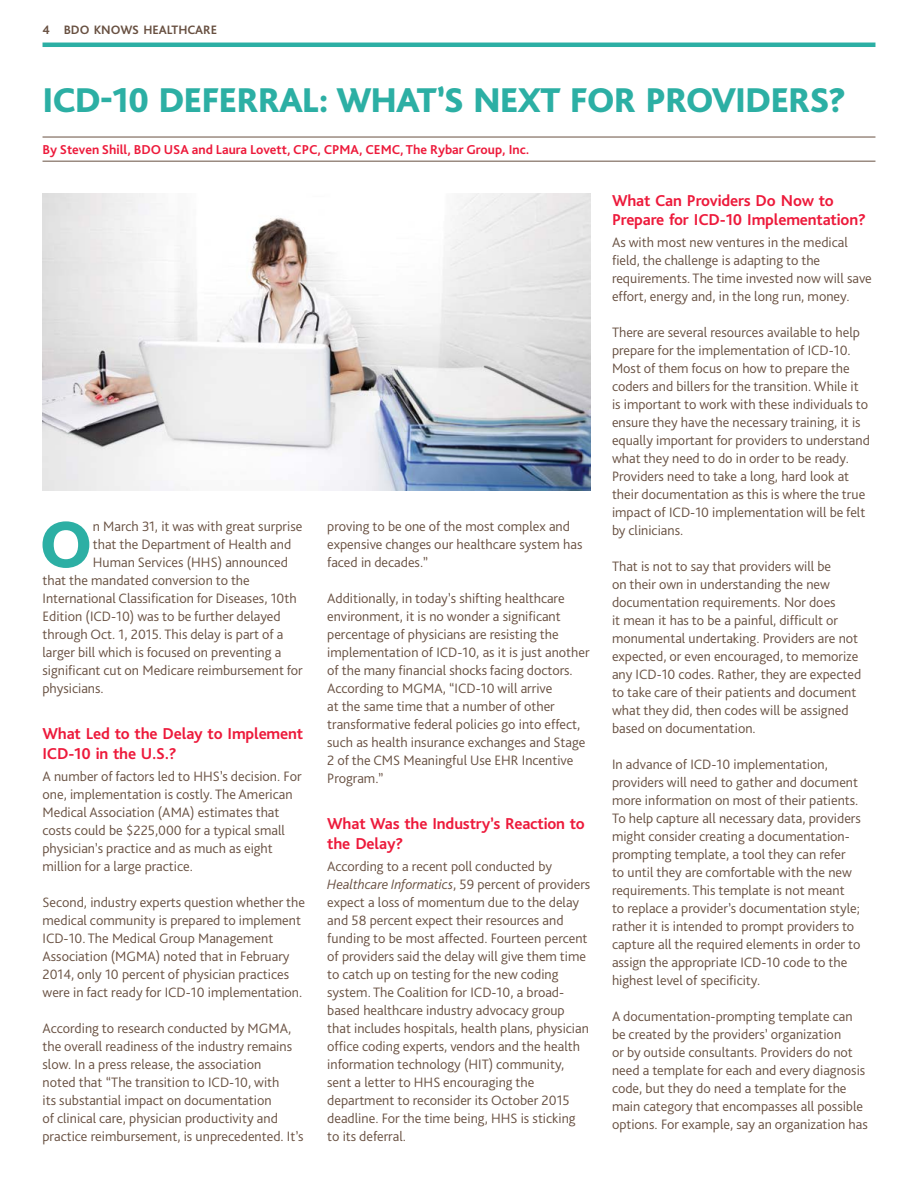
<style>
.page{position:relative;width:918px;height:1188px;background:#fff}
.page>*{position:absolute;margin:0;border:0;box-sizing:border-box;transform-origin:0 0}
.t1{font:800 68.85px "Bliss Pro";color:#2cafa4}
.t2{font:800 36px "Bliss Pro";letter-spacing:-.03em;color:#2cafa4}
.t3{font:700 16.5px/19.5px "Bliss Pro";letter-spacing:-.01em;color:#ed1a3b}
.t4{font:300 14.25px/18px "Bliss Pro";color:#685041}
.t5{font:700 13.5px "Bliss Pro";color:#ed1a3b}
.t6{font:700 12.75px "Bliss Pro";letter-spacing:-.005em;color:#685041}
.s1{font-style:italic}
</style>
<div class="page">
<hr style="left:43px;top:43px;width:832px;height:4px;background:#2cafa4">
<hr style="left:43px;top:137px;width:832px;height:1px;background:#685041">
<hr style="left:43px;top:161px;width:832px;height:1px;background:#685041">
<img style="left:43px;top:193px;width:548px;height:298px">
<p class="t6" style="left:43px;top:22px;width:176px">4 BDO KNOWS HEALTHCARE</p>
<h2 class="t2" style="left:43px;top:78px;width:806px">ICD-10 DEFERRAL: WHAT’S NEXT FOR PROVIDERS?</h2>
<p class="t5" style="left:43px;top:142px;width:488px">By Steven Shill, BDO USA and Laura Lovett, CPC, CPMA, CEMC, The Rybar Group, Inc.</p>
<h1 class="t1" style="left:39px;top:502px;width:55px">O</h1>
<p class="t4" style="left:93px;top:517px;width:211px">n March 31, it was with great surprise</p>
<p class="t4" style="left:93px;top:535px;width:200px">that the Department of Health and</p>
<p class="t4" style="left:93px;top:553px;width:197px">Human Services (HHS) announced</p>
<p class="t4" style="left:43px;top:571px;width:209px">that the mandated conversion to the</p>
<p class="t4" style="left:43px;top:589px;width:256px">International Classification for Diseases, 10th</p>
<p class="t4" style="left:43px;top:607px;width:240px">Edition (ICD-10) was to be further delayed</p>
<p class="t4" style="left:43px;top:625px;width:242px">through Oct. 1, 2015. This delay is part of a</p>
<p class="t4" style="left:43px;top:643px;width:240px">larger bill which is focused on preventing a</p>
<p class="t4" style="left:43px;top:661px;width:262px">significant cut on Medicare reimbursement for</p>
<p class="t4" style="left:43px;top:679px;width:63px">physicians.</p>
<p class="t3" style="left:43px;top:724px;width:262px">What Led to the Delay to Implement<br>ICD-10 in the U.S.?</p>
<p class="t4" style="left:43px;top:767px;width:261px">A number of factors led to HHS’s decision. For one, implementation is costly. The American Medical Association (AMA) estimates that costs could be $225,000 for a typical small physician’s practice and as much as eight million for a large practice.</p>
<p class="t4" style="left:43px;top:893px;width:264px">Second, industry experts question whether the medical community is prepared to implement ICD-10. The Medical Group Management Association (MGMA) noted that in February 2014, only 10 percent of physician practices were in fact ready for ICD-10 implementation.</p>
<p class="t4" style="left:43px;top:1019px;width:263px">According to research conducted by MGMA, the overall readiness of the industry remains slow. In a press release, the association<br>noted that “The transition to ICD-10, with<br>its substantial impact on documentation<br>of clinical care, physician productivity and practice reimbursement, is unprecedented. It’s</p>
<p class="t4" style="left:327px;top:517px;width:257px">proving to be one of the most complex and expensive changes our healthcare system has faced in decades.”</p>
<p class="t4" style="left:327px;top:589px;width:264px">Additionally, in today’s shifting healthcare environment, it is no wonder a significant percentage of physicians are resisting the implementation of ICD-10, as it is just another of the many financial shocks facing doctors.<br>According to MGMA, “ICD-10 will arrive<br>at the same time that a number of other transformative federal policies go into effect, such as health insurance exchanges and Stage 2 of the CMS Meaningful Use EHR Incentive Program.”</p>
<p class="t3" style="left:327px;top:814px;width:259px">What Was the Industry’s Reaction to the Delay?</p>
<p class="t4" style="left:327px;top:857px;width:264px">According to a recent poll conducted by <span class="s1">Healthcare Informatics</span>, 59 percent of providers expect a loss of momentum due to the delay and 58 percent expect their resources and funding to be most affected. Fourteen percent of providers said the delay will give them time to catch up on testing for the new coding system. The Coalition for ICD-10, a broad&shy;based healthcare industry advocacy group that includes hospitals, health plans, physician office coding experts, vendors and the health information technology (HIT) community, sent a letter to HHS encouraging the department to reconsider its October 2015 deadline. For the time being, HHS is sticking to its deferral.</p>
<p class="t3" style="left:612px;top:190px;width:255px">What Can Providers Do Now to<br>Prepare for ICD-10 Implementation?</p>
<p class="t4" style="left:612px;top:233px;width:261px">As with most new ventures in the medical field, the challenge is adapting to the requirements. The time invested now will save effort, energy and, in the long run, money.</p>
<p class="t4" style="left:612px;top:323px;width:259px">There are several resources available to help prepare for the implementation of ICD-10.<br>Most of them focus on how to prepare the coders and billers for the transition. While it is important to work with these individuals to ensure they have the necessary training, it is equally important for providers to understand what they need to do in order to be ready.<br>Providers need to take a long, hard look at their documentation as this is where the true impact of ICD-10 implementation will be felt by clinicians.</p>
<p class="t4" style="left:612px;top:557px;width:251px">That is not to say that providers will be<br>on their own in understanding the new documentation requirements. Nor does<br>it mean it has to be a painful, difficult or monumental undertaking. Providers are not expected, or even encouraged, to memorize any ICD-10 codes. Rather, they are expected to take care of their patients and document what they did, then codes will be assigned based on documentation.</p>
<p class="t4" style="left:612px;top:755px;width:250px">In advance of ICD-10 implementation, providers will need to gather and document more information on most of their patients.<br>To help capture all necessary data, providers might consider creating a documentation&shy;prompting template, a tool they can refer to until they are comfortable with the new requirements. This template is not meant<br>to replace a provider’s documentation style; rather it is intended to prompt providers to capture all the required elements in order to assign the appropriate ICD-10 code to the highest level of specificity.</p>
<p class="t4" style="left:612px;top:1007px;width:257px">A documentation-prompting template can be created by the providers’ organization<br>or by outside consultants. Providers do not need a template for each and every diagnosis code, but they do need a template for the main category that encompasses all possible options. For example, say an organization has</p>
</div>
